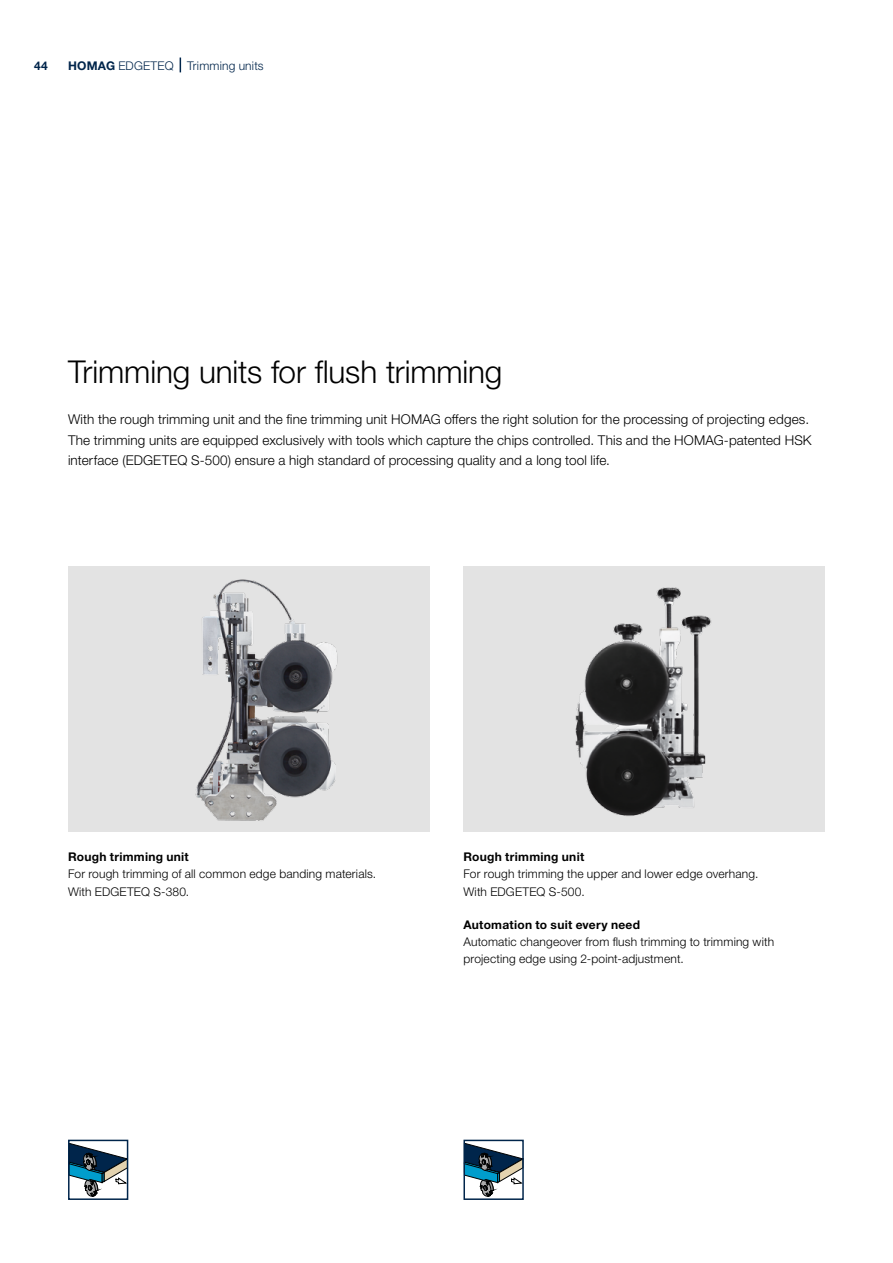
<style>
.page{position:relative;width:893px;height:1263px;background:#fff}
.page>*{position:absolute;margin:0;border:0;box-sizing:border-box;transform-origin:0 0}
.t1{font:300 31.5px "Helvetica Neue LTW1 G";letter-spacing:-.005em;color:#000}
.t2{font:300 13.5px/20.4px "Helvetica Neue LTW1 G";letter-spacing:.01em;color:#000}
.t3{font:300 12px/17.2px "Helvetica Neue LTW1 G";letter-spacing:.015em;color:#000}
.t4{font:700 12px "Helvetica Neue LTW1 G";letter-spacing:.025em;color:#000}
.t5{font:300 12px "Helvetica Neue LTW1 G";letter-spacing:.015em;color:#00254b}
.t6{font:700 12px "Helvetica Neue LTW1 G";color:#00254b}
.s1{font-weight:700}
</style>
<div class="page">
<svg style="left:71px;top:1143px;width:54px;height:53px"></svg>
<div style="left:68px;top:1140px;width:60px;height:60px;border:2px solid #00254b"></div>
<svg style="left:466px;top:1143px;width:55px;height:53px"></svg>
<div style="left:463px;top:1140px;width:61px;height:60px;border:2px solid #00254b"></div>
<div style="left:68px;top:566px;width:361px;height:266px;background:#e3e3e3"></div>
<img style="left:195px;top:579px;width:143px;height:242px">
<div style="left:463px;top:566px;width:362px;height:266px;background:#e3e3e3"></div>
<img style="left:575px;top:587px;width:137px;height:229px">
<svg style="left:180px;top:58px;width:1px;height:14px"></svg>
<p class="t6" style="left:34px;top:58px;width:15px">44</p>
<p class="t5" style="left:68px;top:58px;width:197px"><span class="s1">HOMAG</span> EDGETEQ Trimming units</p>
<h1 class="t1" style="left:68px;top:353px;width:436px">Trimming units for flush trimming</h1>
<p class="t2" style="left:68px;top:409px;width:745px">With the rough trimming unit and the fine trimming unit HOMAG offers the right solution for the processing of projecting edges.<br>The trimming units are equipped exclusively with tools which capture the chips controlled. This and the HOMAG-patented HSK interface (EDGETEQ S-500) ensure a high standard of processing quality and a long tool life.</p>
<p class="t4" style="left:68px;top:849px;width:122px">Rough trimming unit</p>
<p class="t3" style="left:68px;top:865px;width:310px">For rough trimming of all common edge banding materials.<br>With EDGETEQ S-380.</p>
<p class="t4" style="left:463px;top:849px;width:122px">Rough trimming unit</p>
<p class="t3" style="left:463px;top:865px;width:296px">For rough trimming the upper and lower edge overhang.<br>With EDGETEQ S-500.</p>
<p class="t4" style="left:463px;top:917px;width:178px">Automation to suit every need</p>
<p class="t3" style="left:463px;top:933px;width:312px">Automatic changeover from flush trimming to trimming with projecting edge using 2-point-adjustment.</p>
</div>
